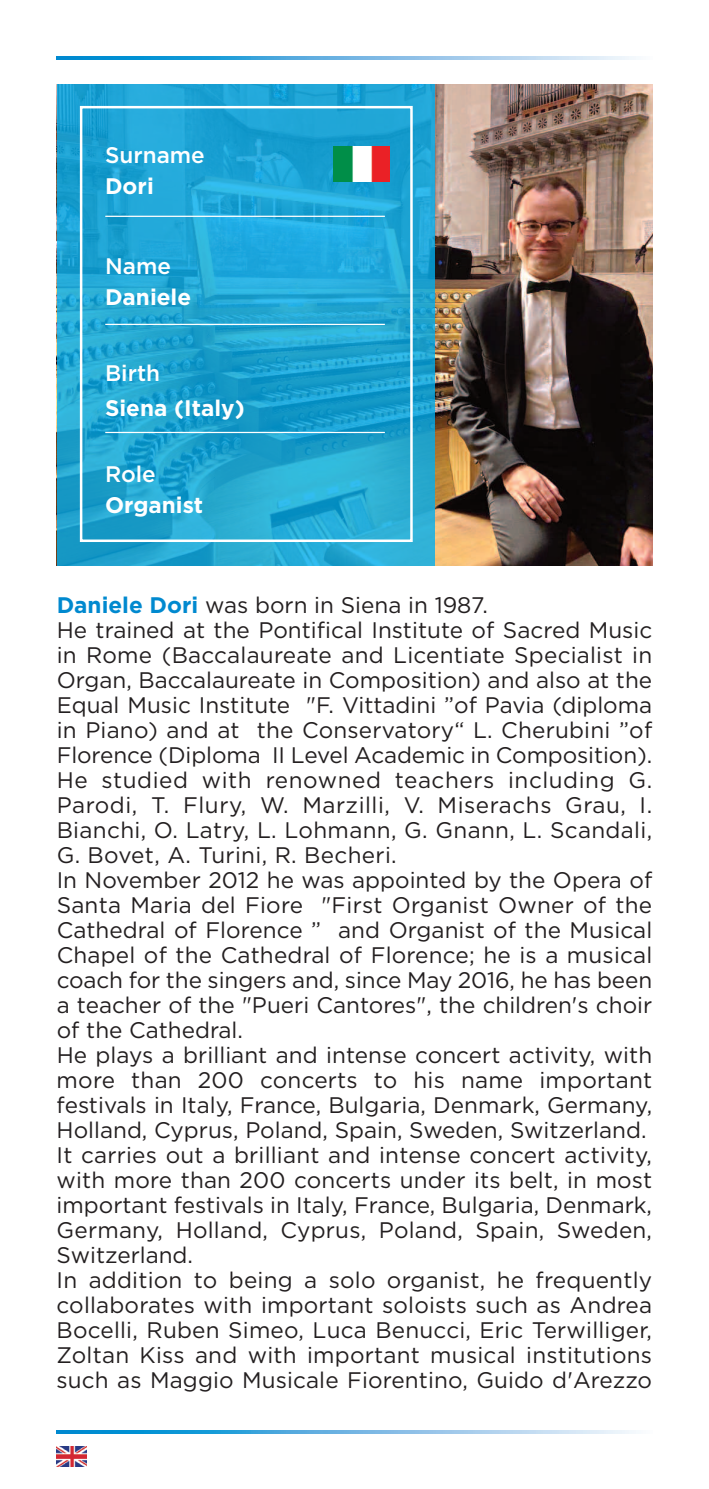
<style>
.page{position:relative;width:709px;height:1489px;background:#fff}
.page>*{position:absolute;margin:0;border:0;box-sizing:border-box;transform-origin:0 0}
.t1{font:22.5px/25px "Gotham";letter-spacing:.005em;color:#231f20}
.t2{font:700 22.5px "Gotham Pro";color:#fff}
.t3{font:500 22.5px "Gotham Pro";color:#fff}
.s1{font-family:"Gotham Pro";font-weight:700;color:#0089cf}
</style>
<div class="page">
<svg style="left:57px;top:57px;width:579px;height:3px;background:#6bb7e3"></svg>
<svg style="left:57px;top:1430px;width:579px;height:2px"></svg>
<img style="left:57px;top:1446px;width:29px;height:19px">
<img style="left:435px;top:84px;width:217px;height:481px">
<div style="left:57px;top:84px;width:378px;height:482px;background:#00aeef;opacity:.8"></div>
<div style="left:80px;top:106px;width:333px;height:436px;border:2px solid #fff"></div>
<hr style="left:105px;top:216px;width:280px;height:1px;background:#fff">
<hr style="left:105px;top:324px;width:280px;height:1px;background:#fff">
<hr style="left:105px;top:432px;width:280px;height:1px;background:#fff">
<img style="left:334px;top:146px;width:55px;height:35px">
<p class="t3" style="left:105px;top:142px;width:101px">Surname</p>
<p class="t2" style="left:105px;top:173px;width:50px">Dori</p>
<p class="t3" style="left:105px;top:253px;width:67px">Name</p>
<p class="t2" style="left:105px;top:284px;width:88px">Daniele</p>
<p class="t3" style="left:105px;top:360px;width:57px">Birth</p>
<p class="t2" style="left:105px;top:394px;width:141px">Siena (Italy)</p>
<p class="t3" style="left:105px;top:461px;width:52px">Role</p>
<p class="t2" style="left:105px;top:492px;width:100px">Organist</p>
<p class="t1" style="left:57px;top:592px;width:597px"><span class="s1">Daniele Dori</span> was born in siena in 1987.<br>He trained at the Pontifical Institute of sacred Music in Rome (Baccalaureate and Licentiate specialist in Organ, Baccalaureate in Composition) and also at the Equal Music Institute "f. Vittadini ”of Pavia (diploma in Piano) and at the Conservatory“ L. Cherubini ”of florence (Diploma II Level Academic in Composition).<br>He studied with renowned teachers including G.<br>Parodi, t. flury, W. Marzilli, V. Miserachs Grau, I.<br>Bianchi, O. Latry, L. Lohmann, G. Gnann, L. scandali, G. Bovet, A. turini, R. Becheri.<br>In November 2012 he was appointed by the Opera of santa Maria del fiore "first Organist Owner of the Cathedral of florence ” and Organist of the Musical Chapel of the Cathedral of florence; he is a musical coach for the singers and, since May 2016, he has been a teacher of the "Pueri Cantores", the children's choir of the Cathedral.<br>He plays a brilliant and intense concert activity, with more than 200 concerts to his name important festivals in Italy, france, Bulgaria, Denmark, Germany, Holland, Cyprus, Poland, spain, sweden, switzerland.<br>It carries out a brilliant and intense concert activity, with more than 200 concerts under its belt, in most important festivals in Italy, france, Bulgaria, Denmark, Germany, Holland, Cyprus, Poland, spain, sweden, switzerland.<br>In addition to being a solo organist, he frequently collaborates with important soloists such as Andrea Bocelli, Ruben simeo, Luca Benucci, Eric terwilliger, zoltan Kiss and with important musical institutions such as Maggio Musicale fiorentino, Guido d'Arezzo</p>
</div>
